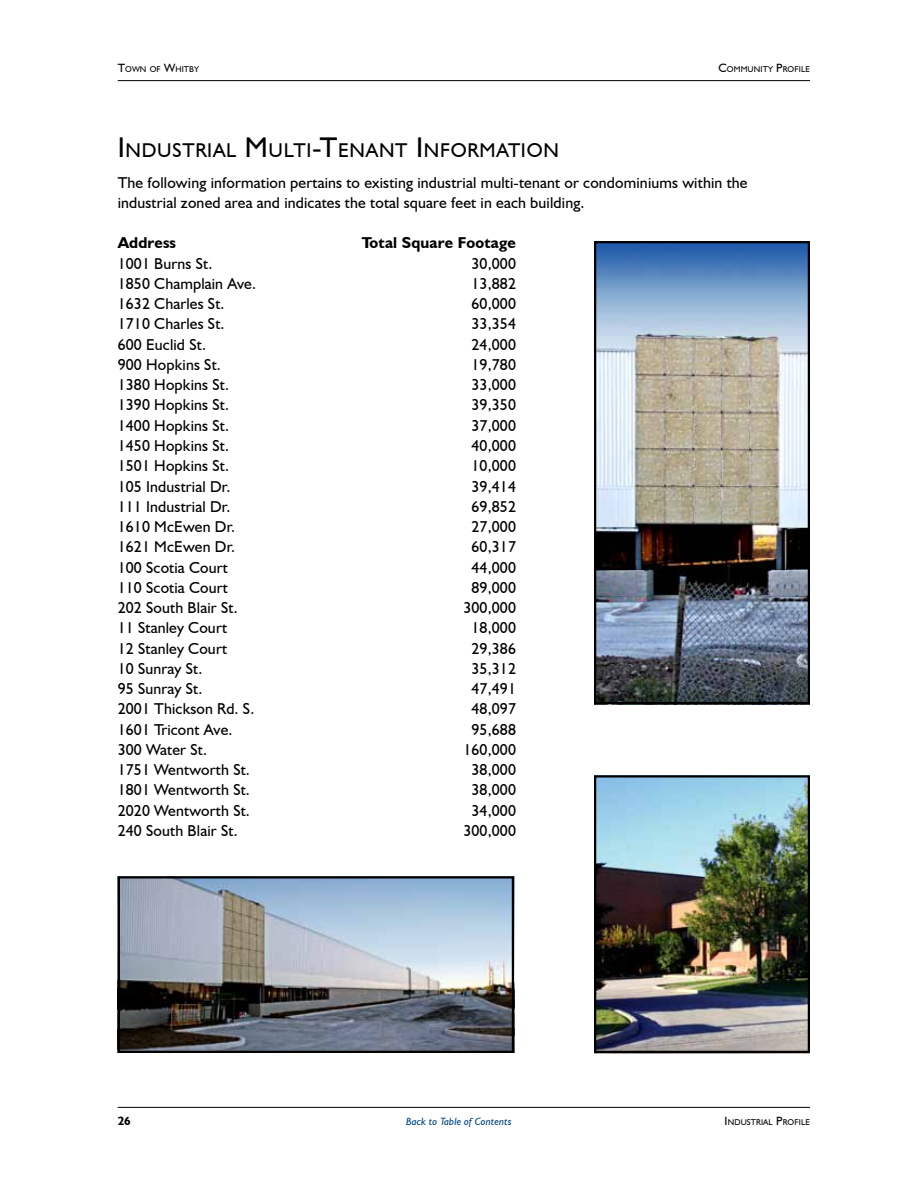
<style>
.page{position:relative;width:918px;height:1188px;background:#fff}
.page>*{position:absolute;margin:0;border:0;box-sizing:border-box;transform-origin:0 0}
.t1{font:19.95px "Humanist 521 BT";letter-spacing:.035em;color:#000}
.t2{font:15.75px/20.2px "Humanist 521 BT";letter-spacing:.01em;color:#000}
.t3{font:700 15.75px "Humanist 521 BT";letter-spacing:.01em;color:#000}
.t4{font:700 12px "Humanist 521 BT";color:#000}
.t5{font:italic 10.5px "Humanist 521 BT";letter-spacing:.01em;color:#00447c}
.t6{font:8.4px "Humanist 521 BT";letter-spacing:.015em;color:#000}
.s1{font-size:12px}
.s2{font-size:28.5px}
</style>
<div class="page">
<hr style="left:118px;top:80px;width:692px;height:1px;background:#000">
<hr style="left:118px;top:1107px;width:692px;height:1px;background:#000">
<img style="left:121px;top:879px;width:390px;height:171px">
<div style="left:118px;top:876px;width:396px;height:177px;border:2px solid #000"></div>
<img style="left:597px;top:244px;width:210px;height:457px">
<div style="left:594px;top:241px;width:216px;height:463px;border:2px solid #000"></div>
<img style="left:597px;top:778px;width:210px;height:272px">
<div style="left:594px;top:775px;width:216px;height:278px;border:2px solid #000"></div>
<p class="t6" style="left:118px;top:64px;width:83px"><span class="s1">T</span>OWN OF <span class="s1">W</span>HITBY</p>
<p class="t6" style="left:719px;top:64px;width:93px"><span class="s1">C</span>OMMUNITY <span class="s1">P</span>ROFILE</p>
<p class="t1" style="left:118px;top:138px;width:443px"><span class="s2">I</span> NDUSTRIAL <span class="s2">M</span> ULTI<span class="s2">-T</span>ENANT <span class="s2">I</span> NFORMATION</p>
<p class="t2" style="left:118px;top:172px;width:631px">The following information pertains to existing industrial multi-tenant or condominiums within the industrial zoned area and indicates the total square feet in each building.</p>
<p class="t3" style="left:118px;top:233px;width:60px">Address</p>
<p class="t3" style="left:362px;top:233px;width:156px">Total Square Footage</p>
<p class="t2" style="left:118px;top:253px;width:96px">1001 Burns St.</p>
<p class="t2" style="left:471px;top:253px;width:46px">30,000</p>
<p class="t2" style="left:118px;top:273px;width:140px">1850 Champlain Ave.</p>
<p class="t2" style="left:471px;top:273px;width:46px">13,882</p>
<p class="t2" style="left:118px;top:293px;width:108px">1632 Charles St.</p>
<p class="t2" style="left:471px;top:293px;width:46px">60,000</p>
<p class="t2" style="left:118px;top:314px;width:108px">1710 Charles St.</p>
<p class="t2" style="left:471px;top:314px;width:46px">33,354</p>
<p class="t2" style="left:118px;top:334px;width:90px">600 Euclid St.</p>
<p class="t2" style="left:471px;top:334px;width:46px">24,000</p>
<p class="t2" style="left:118px;top:354px;width:105px">900 Hopkins St.</p>
<p class="t2" style="left:471px;top:354px;width:46px">19,780</p>
<p class="t2" style="left:118px;top:374px;width:113px">1380 Hopkins St.</p>
<p class="t2" style="left:471px;top:374px;width:46px">33,000</p>
<p class="t2" style="left:118px;top:395px;width:113px">1390 Hopkins St.</p>
<p class="t2" style="left:471px;top:395px;width:46px">39,350</p>
<p class="t2" style="left:118px;top:415px;width:113px">1400 Hopkins St.</p>
<p class="t2" style="left:471px;top:415px;width:46px">37,000</p>
<p class="t2" style="left:118px;top:435px;width:113px">1450 Hopkins St.</p>
<p class="t2" style="left:471px;top:435px;width:46px">40,000</p>
<p class="t2" style="left:118px;top:455px;width:113px">1501 Hopkins St.</p>
<p class="t2" style="left:471px;top:455px;width:46px">10,000</p>
<p class="t2" style="left:118px;top:476px;width:114px">105 Industrial Dr.</p>
<p class="t2" style="left:471px;top:476px;width:46px">39,414</p>
<p class="t2" style="left:118px;top:496px;width:114px">111 Industrial Dr.</p>
<p class="t2" style="left:471px;top:496px;width:46px">69,852</p>
<p class="t2" style="left:118px;top:516px;width:119px">1610 McEwen Dr.</p>
<p class="t2" style="left:471px;top:516px;width:46px">27,000</p>
<p class="t2" style="left:118px;top:536px;width:119px">1621 McEwen Dr.</p>
<p class="t2" style="left:471px;top:536px;width:46px">60,317</p>
<p class="t2" style="left:118px;top:557px;width:112px">100 Scotia Court</p>
<p class="t2" style="left:471px;top:557px;width:46px">44,000</p>
<p class="t2" style="left:118px;top:577px;width:112px">110 Scotia Court</p>
<p class="t2" style="left:471px;top:577px;width:46px">89,000</p>
<p class="t2" style="left:118px;top:597px;width:121px">202 South Blair St.</p>
<p class="t2" style="left:463px;top:597px;width:54px">300,000</p>
<p class="t2" style="left:118px;top:617px;width:111px">11 Stanley Court</p>
<p class="t2" style="left:471px;top:617px;width:46px">18,000</p>
<p class="t2" style="left:118px;top:638px;width:111px">12 Stanley Court</p>
<p class="t2" style="left:471px;top:638px;width:46px">29,386</p>
<p class="t2" style="left:118px;top:658px;width:86px">10 Sunray St.</p>
<p class="t2" style="left:471px;top:658px;width:46px">35,312</p>
<p class="t2" style="left:118px;top:678px;width:86px">95 Sunray St.</p>
<p class="t2" style="left:471px;top:678px;width:46px">47,491</p>
<p class="t2" style="left:118px;top:699px;width:138px">2001 Thickson Rd. S.</p>
<p class="t2" style="left:471px;top:699px;width:46px">48,097</p>
<p class="t2" style="left:118px;top:719px;width:116px">1601 Tricont Ave.</p>
<p class="t2" style="left:471px;top:719px;width:46px">95,688</p>
<p class="t2" style="left:118px;top:739px;width:91px">300 Water St.</p>
<p class="t2" style="left:463px;top:739px;width:54px">160,000</p>
<p class="t2" style="left:118px;top:759px;width:134px">1751 Wentworth St.</p>
<p class="t2" style="left:471px;top:759px;width:46px">38,000</p>
<p class="t2" style="left:118px;top:780px;width:134px">1801 Wentworth St.</p>
<p class="t2" style="left:471px;top:780px;width:46px">38,000</p>
<p class="t2" style="left:118px;top:800px;width:134px">2020 Wentworth St.</p>
<p class="t2" style="left:471px;top:800px;width:46px">34,000</p>
<p class="t2" style="left:118px;top:820px;width:121px">240 South Blair St.</p>
<p class="t2" style="left:463px;top:820px;width:54px">300,000</p>
<p class="t4" style="left:118px;top:1114px;width:15px">26</p>
<p class="t5" style="left:406px;top:1115px;width:107px">Back to Table of Contents</p>
<p class="t6" style="left:725px;top:1117px;width:87px"><span class="s1">I</span> NDUSTRIAL <span class="s1">P</span>ROFILE</p>
</div>
